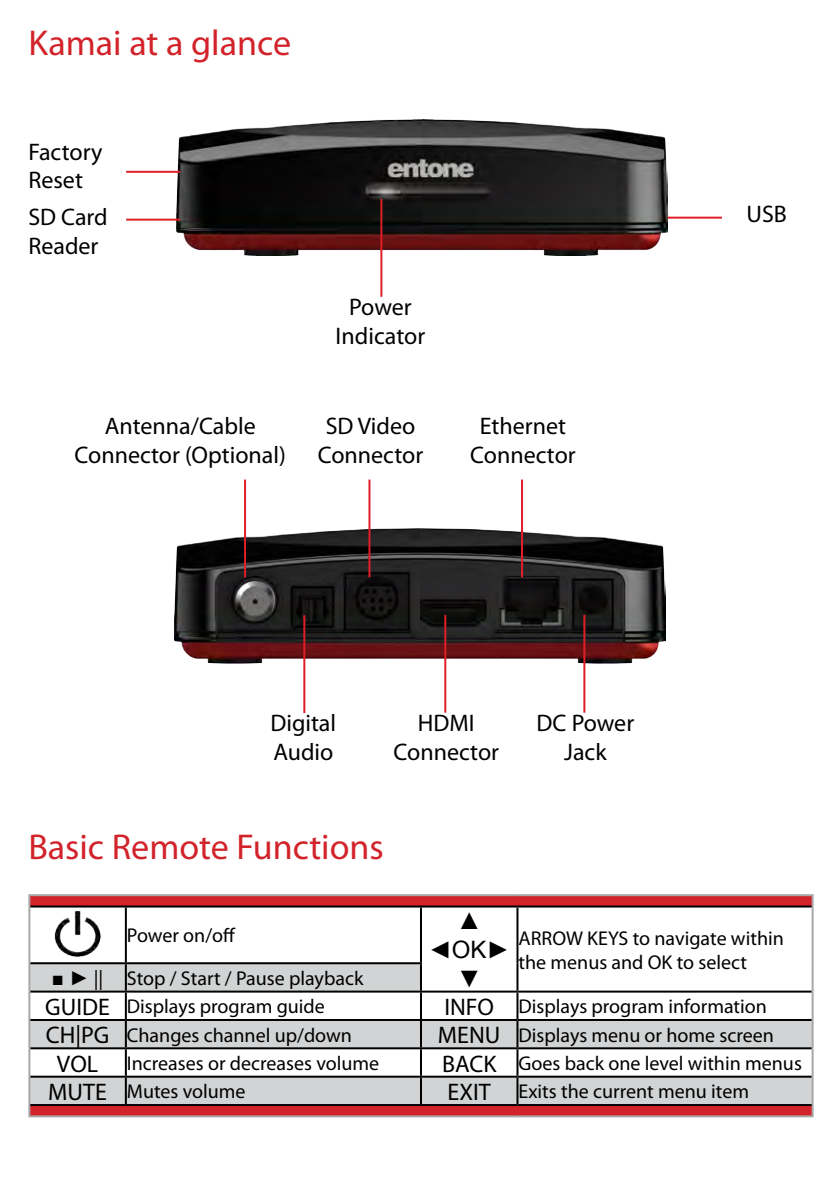
<style>
.page{position:relative;width:840px;height:1191px;background:#fff}
.page>*{position:absolute;margin:0;border:0;box-sizing:border-box;transform-origin:0 0}
.t1{font:36px "Myriad Pro";color:#d2232a}
.t2{font:24px/28.8px "Myriad Pro";color:#000;text-align:center}
.t3{font:24px/28.8px "Arial";color:#000;text-align:center}
.t4{font:20px/24px "Myriad Pro";color:#000}
.s1{font-family:"Arial"}
.s2{font-size:24px}
</style>
<div class="page">
<img style="left:176px;top:120px;width:491px;height:135px">
<img style="left:174px;top:528px;width:491px;height:135px">
<hr style="left:380px;top:199px;width:2px;height:98px;background:#de1f26">
<hr style="left:244px;top:479px;width:2px;height:98px;background:#de1f26">
<hr style="left:303px;top:615px;width:2px;height:98px;background:#de1f26">
<hr style="left:368px;top:479px;width:2px;height:98px;background:#de1f26">
<hr style="left:444px;top:615px;width:2px;height:97px;background:#de1f26">
<hr style="left:520px;top:479px;width:2px;height:98px;background:#de1f26">
<hr style="left:583px;top:615px;width:2px;height:97px;background:#de1f26">
<hr style="left:126px;top:171px;width:54px;height:2px;background:#de1f26">
<hr style="left:126px;top:219px;width:54px;height:2px;background:#de1f26">
<hr style="left:667px;top:217px;width:54px;height:2px;background:#de1f26">
<svg style="left:30px;top:896px;width:781px;height:219px"></svg>
<svg style="left:30px;top:963px;width:781px;height:141px;fill:#d1d3d4"></svg>
<hr style="left:28px;top:894px;width:98px;height:2px;background:#a9a8a8">
<svg style="left:28px;top:896px;width:2px;height:10px"></svg>
<hr style="left:126px;top:894px;width:295px;height:2px;background:#a9a8a8">
<hr style="left:421px;top:894px;width:96px;height:2px;background:#a9a8a8">
<hr style="left:517px;top:894px;width:296px;height:2px;background:#a9a8a8">
<svg style="left:811px;top:896px;width:2px;height:10px"></svg>
<hr style="left:28px;top:906px;width:2px;height:57px;background:#a9a8a8">
<hr style="left:811px;top:906px;width:2px;height:57px;background:#a9a8a8">
<hr style="left:28px;top:963px;width:2px;height:28px;background:#a9a8a8">
<hr style="left:811px;top:963px;width:2px;height:28px;background:#a9a8a8">
<hr style="left:28px;top:991px;width:2px;height:29px;background:#a9a8a8">
<hr style="left:811px;top:991px;width:2px;height:29px;background:#a9a8a8">
<hr style="left:28px;top:1020px;width:2px;height:28px;background:#a9a8a8">
<hr style="left:811px;top:1020px;width:2px;height:28px;background:#a9a8a8">
<hr style="left:28px;top:1048px;width:2px;height:28px;background:#a9a8a8">
<hr style="left:811px;top:1048px;width:2px;height:28px;background:#a9a8a8">
<hr style="left:28px;top:1076px;width:2px;height:29px;background:#a9a8a8">
<hr style="left:811px;top:1076px;width:2px;height:29px;background:#a9a8a8">
<svg style="left:28px;top:1105px;width:2px;height:10px"></svg>
<svg style="left:811px;top:1105px;width:2px;height:10px"></svg>
<hr style="left:28px;top:1115px;width:98px;height:2px;background:#a9a8a8">
<hr style="left:126px;top:1115px;width:295px;height:2px;background:#a9a8a8">
<hr style="left:421px;top:1115px;width:96px;height:2px;background:#a9a8a8">
<hr style="left:517px;top:1115px;width:296px;height:2px;background:#a9a8a8">
<hr style="left:30px;top:905px;width:96px;height:2px;background:#000">
<hr style="left:126px;top:905px;width:295px;height:2px;background:#000">
<hr style="left:125px;top:907px;width:2px;height:55px;background:#000">
<hr style="left:421px;top:905px;width:96px;height:2px;background:#000">
<hr style="left:420px;top:907px;width:2px;height:55px;background:#000">
<hr style="left:517px;top:905px;width:294px;height:2px;background:#000">
<hr style="left:516px;top:907px;width:2px;height:56px;background:#000">
<hr style="left:30px;top:962px;width:96px;height:2px;background:#000">
<hr style="left:126px;top:962px;width:296px;height:2px;background:#000">
<hr style="left:125px;top:964px;width:2px;height:26px;background:#000">
<hr style="left:420px;top:964px;width:2px;height:26px;background:#000">
<hr style="left:516px;top:963px;width:2px;height:27px;background:#000">
<hr style="left:30px;top:990px;width:96px;height:2px;background:#000">
<hr style="left:126px;top:990px;width:295px;height:2px;background:#000">
<hr style="left:125px;top:992px;width:2px;height:27px;background:#000">
<hr style="left:421px;top:990px;width:96px;height:2px;background:#000">
<hr style="left:420px;top:992px;width:2px;height:27px;background:#000">
<hr style="left:517px;top:990px;width:294px;height:2px;background:#000">
<hr style="left:516px;top:992px;width:2px;height:27px;background:#000">
<hr style="left:30px;top:1019px;width:96px;height:2px;background:#000">
<hr style="left:126px;top:1019px;width:295px;height:2px;background:#000">
<hr style="left:125px;top:1021px;width:2px;height:26px;background:#000">
<hr style="left:421px;top:1019px;width:96px;height:2px;background:#000">
<hr style="left:420px;top:1021px;width:2px;height:26px;background:#000">
<hr style="left:517px;top:1019px;width:294px;height:2px;background:#000">
<hr style="left:516px;top:1021px;width:2px;height:26px;background:#000">
<hr style="left:30px;top:1047px;width:96px;height:2px;background:#000">
<hr style="left:126px;top:1047px;width:295px;height:2px;background:#000">
<hr style="left:125px;top:1049px;width:2px;height:26px;background:#000">
<hr style="left:421px;top:1047px;width:96px;height:2px;background:#000">
<hr style="left:420px;top:1049px;width:2px;height:26px;background:#000">
<hr style="left:517px;top:1047px;width:294px;height:2px;background:#000">
<hr style="left:516px;top:1049px;width:2px;height:26px;background:#000">
<hr style="left:30px;top:1075px;width:96px;height:2px;background:#000">
<hr style="left:126px;top:1075px;width:295px;height:2px;background:#000">
<hr style="left:125px;top:1077px;width:2px;height:27px;background:#000">
<hr style="left:421px;top:1075px;width:96px;height:2px;background:#000">
<hr style="left:420px;top:1077px;width:2px;height:27px;background:#000">
<hr style="left:517px;top:1075px;width:294px;height:2px;background:#000">
<hr style="left:516px;top:1077px;width:2px;height:27px;background:#000">
<hr style="left:30px;top:1104px;width:96px;height:2px;background:#000">
<hr style="left:126px;top:1104px;width:295px;height:2px;background:#000">
<hr style="left:421px;top:1104px;width:96px;height:2px;background:#000">
<hr style="left:517px;top:1104px;width:294px;height:2px;background:#000">
<img style="left:54px;top:911px;width:48px;height:48px">
<h1 class="t1" style="left:28px;top:21px;width:264px">Kamai at a glance</h1>
<p class="t2" style="left:28px;top:137px;width:75px;text-align:left">Factory<br>Reset</p>
<p class="t2" style="left:28px;top:202px;width:81px;text-align:left">SD Card<br>Reader</p>
<p class="t2" style="left:746px;top:199px;width:39px">USB</p>
<p class="t2" style="left:74px;top:411px;width:213px">Antenna/Cable<br>Connector (Optional)</p>
<p class="t2" style="left:335px;top:292px;width:91px">Power<br>Indicator</p>
<p class="t2" style="left:317px;top:411px;width:107px">SD Video<br>Connector</p>
<p class="t2" style="left:470px;top:411px;width:107px">Ethernet<br>Connector</p>
<p class="t2" style="left:270px;top:708px;width:67px;text-align:left">Digital<br>Audio</p>
<p class="t2" style="left:393px;top:708px;width:107px">HDMI<br>Connector</p>
<h1 class="t1" style="left:28px;top:824px;width:357px">Basic Remote Functions</h1>
<p class="t2" style="left:536px;top:708px;width:99px">DC Power<br>Jack</p>
<p class="t3" style="left:428px;top:906px;width:84px">▲ ◄OK► ▼</p>
<p class="t4" style="left:127px;top:923px;width:110px">Power on/off</p>
<p class="t4" style="left:518px;top:925px;width:267px">ARROW KEYS to navigate within the menus and OK to select</p>
<p class="t4" style="left:52px;top:966px;width:313px"><span class="s1">■ ►</span> || Stop / Start / Pause playback</p>
<p class="t2" style="left:45px;top:992px;width:51px">GUIDE</p>
<p class="t4" style="left:127px;top:994px;width:199px">Displays program guide</p>
<p class="t4" style="left:444px;top:994px;width:324px"><span class="s2">INFO</span> Displays program information</p>
<p class="t4" style="left:46px;top:1022px;width:307px"><span class="s2">CH|PG</span> Changes channel up/down</p>
<p class="t4" style="left:438px;top:1022px;width:337px"><span class="s2">MENU</span> Displays menu or home screen</p>
<p class="t2" style="left:57px;top:1048px;width:40px">VOL</p>
<p class="t4" style="left:127px;top:1051px;width:254px">Increases or decreases volume</p>
<p class="t4" style="left:442px;top:1051px;width:361px"><span class="s2">BACK</span> Goes back one level within menus</p>
<p class="t4" style="left:48px;top:1079px;width:199px"><span class="s2">MUTE</span> Mutes volume</p>
<p class="t4" style="left:447px;top:1079px;width:303px"><span class="s2">EXIT</span> Exits the current menu item</p>
</div>
